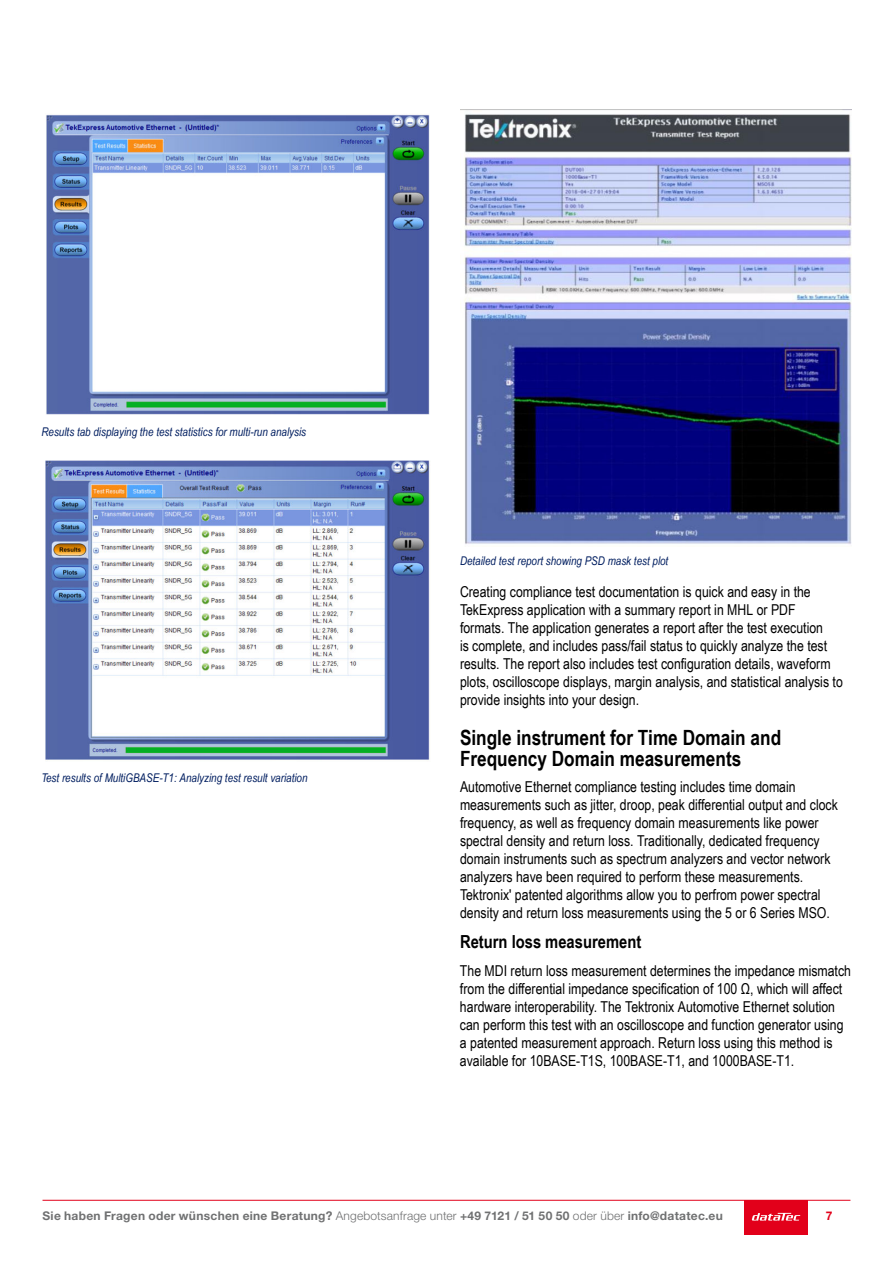
<style>
.page{position:relative;width:893px;height:1263px;background:#fff}
.page>*{position:absolute;margin:0;border:0;box-sizing:border-box;transform-origin:0 0}
.t1{font:700 21px/21px "Arial Narrow";color:#000}
.t2{font:700 18px "Arial Narrow";color:#000}
.t3{font:15px/18px "Arial Narrow";color:#000}
.t4{font:italic 12px "Arial Narrow";color:#001e60}
.t5{font:700 12px "Helvetica Neue LT Pro";letter-spacing:.025em;color:#707172}
.t6{font:700 12px "Helvetica Neue LT Pro";color:#e2001a}
.s1{font-weight:300}
</style>
<div class="page">
<div style="left:744px;top:1200px;width:64px;height:34px;background:#e2001a"></div>
<svg style="left:752px;top:1213px;width:48px;height:7px"></svg>
<hr style="left:43px;top:1200px;width:807px;height:1px;background:#e2001a">
<img style="left:46px;top:114px;width:384px;height:301px">
<img style="left:45px;top:460px;width:385px;height:300px">
<img style="left:460px;top:110px;width:391px;height:434px">
<p class="t4" style="left:41px;top:423px;width:266px">Results tab displaying the test statistics for multi-run analysis</p>
<p class="t4" style="left:41px;top:770px;width:268px">Test results of MultiGBASE-T1: Analyzing test result variation</p>
<p class="t4" style="left:460px;top:553px;width:210px">Detailed test report showing PSD mask test plot</p>
<p class="t3" style="left:460px;top:582px;width:384px">Creating compliance test documentation is quick and easy in the TekExpress application with a summary report in MHL or PDF formats. The application generates a report after the test execution<br>is complete, and includes pass/fail status to quickly analyze the test results. The report also includes test configuration details, waveform plots, oscilloscope displays, margin analysis, and statistical analysis to provide insights into your design.</p>
<h1 class="t1" style="left:460px;top:726px;width:323px">Single instrument for Time Domain and<br>Frequency Domain measurements</h1>
<p class="t3" style="left:460px;top:777px;width:379px">Automotive Ethernet compliance testing includes time domain measurements such as jitter, droop, peak differential output and clock frequency, as well as frequency domain measurements like power spectral density and return loss. Traditionally, dedicated frequency domain instruments such as spectrum analyzers and vector network analyzers have been required to perform these measurements.<br>Tektronix' patented algorithms allow you to perfrom power spectral density and return loss measurements using the 5 or 6 Series MSO.</p>
<p class="t2" style="left:460px;top:928px;width:183px">Return loss measurement</p>
<p class="t3" style="left:460px;top:961px;width:393px">The MDI return loss measurement determines the impedance mismatch from the differential impedance specification of 100 Ω, which will affect hardware interoperability. The Tektronix Automotive Ethernet solution can perform this test with an oscilloscope and function generator using a patented measurement approach. Return loss using this method is available for 10BASE-T1S, 100BASE-T1, and 1000BASE-T1.</p>
<p class="t5" style="left:43px;top:1209px;width:682px">Sie haben Fragen oder wünschen eine Beratung? <span class="s1">Angebotsanfrage unter</span> +49 7121 / 51 50 50 <span class="s1">oder über</span> info@datatec.eu</p>
<p class="t6" style="left:826px;top:1209px;width:8px">7</p>
</div>
